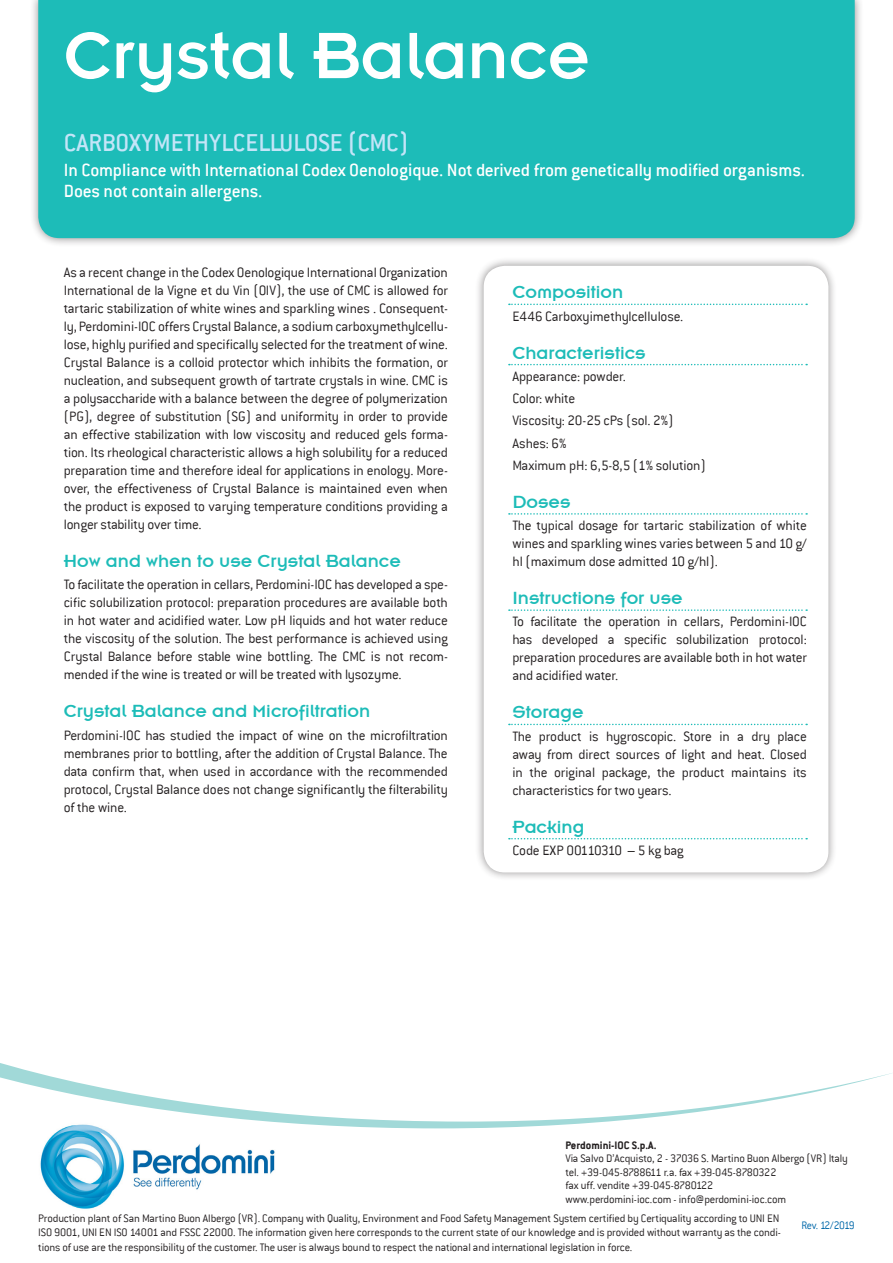
<style>
.page{position:relative;width:893px;height:1263px;background:#fff}
.page>*{position:absolute;margin:0;border:0;box-sizing:border-box;transform-origin:0 0}
.t1{font:72px "Insignia";color:#fff}
.t2{font:500 27px "Conduit ITC";color:#c4e5f8}
.t3{font:19.5px "Insignia A";color:#1dbcb8}
.t4{font:500 19.5px/21px "Conduit ITC";color:#fff}
.t5{font:300 15px/18px "Conduit ITC";letter-spacing:-.015em;color:#231f20;text-align:justify}
.pié_pagina{font:300 12px/14.4px "Conduit ITC";letter-spacing:-.015em;color:#231f20}
.pié_pagina-2{font:300 12px "Conduit ITC";letter-spacing:-.035em;color:#231f20}
.pié_pagina-3{font:700 12px "Conduit ITC";color:#231f20}
.t6{font:300 12px "Conduit ITC";letter-spacing:-.055em;color:#0068a9;scale:.95 1}
</style>
<div class="page">
<div style="left:29px;top:0;width:835px;height:248px;background:#231f20;opacity:.5"></div>
<div style="left:38px;top:0;width:817px;height:238px;background:#1dbcb8"></div>
<div style="left:475px;top:257px;width:363px;height:625px;background:#231f20;opacity:.5"></div>
<div style="left:484px;top:266px;width:344px;height:606px;background:#fff;border-radius:21px"></div>
<svg style="left:509px;top:304px;width:298px;height:1px"></svg>
<svg style="left:509px;top:364px;width:298px;height:1px"></svg>
<svg style="left:509px;top:513px;width:298px;height:2px"></svg>
<svg style="left:509px;top:609px;width:298px;height:2px"></svg>
<svg style="left:509px;top:724px;width:298px;height:1px"></svg>
<svg style="left:509px;top:838px;width:298px;height:1px"></svg>
<img style="left:40px;top:1128px;width:235px;height:81px">
<svg style="left:0;top:1063px;width:892px;height:65px"></svg>
<p class="t1" style="left:64px;top:19px;width:528px">Crystal Balance</p>
<p class="t2" style="left:64px;top:127px;width:346px">CARBOXYMETHYLCELLULOSE (CMC)</p>
<p class="t4" style="left:64px;top:159px;width:743px">In Compliance with International Codex Oenologique. Not derived from genetically modified organisms.<br>Does not contain allergens.</p>
<p class="t5" style="left:64px;top:263px;width:386px">As a recent change in the Codex Oenologique International Organization International de la Vigne et du Vin (OIV), the use of CMC is allowed for tartaric stabilization of white wines and sparkling wines . Consequent&shy;ly, Perdomini-IOC offers Crystal Balance, a sodium carboxymethylcellu&shy;lose, highly purified and specifically selected for the treatment of wine.<br>Crystal Balance is a colloid protector which inhibits the formation, or nucleation, and subsequent growth of tartrate crystals in wine. CMC is a polysaccharide with a balance between the degree of polymerization (PG), degree of substitution (SG) and uniformity in order to provide an effective stabilization with low viscosity and reduced gels forma&shy;tion. Its rheological characteristic allows a high solubility for a reduced preparation time and therefore ideal for applications in enology. More&shy;over, the effectiveness of Crystal Balance is maintained even when the product is exposed to varying temperature conditions providing a longer stability over time.</p>
<p class="t3" style="left:64px;top:551px;width:339px">How and when to use Crystal Balance</p>
<p class="t5" style="left:64px;top:576px;width:386px">To facilitate the operation in cellars, Perdomini-IOC has developed a spe&shy;cific solubilization protocol: preparation procedures are available both in hot water and acidified water. Low pH liquids and hot water reduce the viscosity of the solution. The best performance is achieved using Crystal Balance before stable wine bottling. The CMC is not recom&shy;mended if the wine is treated or will be treated with lysozyme.</p>
<p class="t3" style="left:64px;top:701px;width:308px">Crystal Balance and Microfiltration</p>
<p class="t5" style="left:64px;top:726px;width:386px">Perdomini-IOC has studied the impact of wine on the microfiltration membranes prior to bottling, after the addition of Crystal Balance. The data confirm that, when used in accordance with the recommended protocol, Crystal Balance does not change significantly the filterability of the wine.</p>
<p class="t3" style="left:512px;top:282px;width:112px">Composition</p>
<p class="t5" style="left:512px;top:307px;width:172px">E446 Carboxyimethylcellulose.</p>
<p class="t3" style="left:512px;top:342px;width:135px">Characteristics</p>
<p class="t5" style="left:512px;top:367px;width:115px">Appearance: powder.</p>
<p class="t5" style="left:512px;top:389px;width:64px">Color: white</p>
<p class="t5" style="left:512px;top:412px;width:163px">Viscosity: 20-25 cPs (sol. 2%)</p>
<p class="t5" style="left:512px;top:434px;width:56px">Ashes: 6%</p>
<p class="t5" style="left:512px;top:456px;width:195px">Maximum pH: 6,5-8,5 (1% solution)</p>
<p class="t3" style="left:512px;top:492px;width:60px">Doses</p>
<p class="t5" style="left:512px;top:516px;width:296px">The typical dosage for tartaric stabilization of white wines and sparkling wines varies between 5 and 10 g/ hl (maximum dose admitted 10 g/hl).</p>
<p class="t3" style="left:512px;top:588px;width:172px">Instructions for use</p>
<p class="t5" style="left:512px;top:613px;width:296px">To facilitate the operation in cellars, Perdomini-IOC has developed a specific solubilization protocol: preparation procedures are available both in hot water and acidified water.</p>
<p class="t3" style="left:512px;top:702px;width:73px">Storage</p>
<p class="t5" style="left:512px;top:727px;width:296px">The product is hygroscopic. Store in a dry place away from direct sources of light and heat. Closed in the original package, the product maintains its characteristics for two years.</p>
<p class="t3" style="left:512px;top:816px;width:73px">Packing</p>
<p class="t5" style="left:512px;top:841px;width:173px">Code EXP 00110310 – 5 kg bag</p>
<p class="pié_pagina-3" style="left:566px;top:1138px;width:93px">Perdomini-IOC S.p.A.</p>
<p class="pié_pagina" style="left:566px;top:1151px;width:284px">Via Salvo D’Acquisto, 2 - 37036 S. Martino Buon Albergo (VR) Italy</p>
<p class="pié_pagina-2" style="left:566px;top:1166px;width:212px">tel. +39-045-8788611 r.a. fax +39-045-8780322</p>
<p class="pié_pagina" style="left:566px;top:1178px;width:149px">fax uff. vendite +39-045-8780122</p>
<p class="pié_pagina" style="left:566px;top:1192px;width:222px">www.perdomini-ioc.com - info@perdomini-ioc.com</p>
<p class="t6" style="left:801px;top:1219px;width:57px">Rev. 12/2019</p>
<p class="pié_pagina" style="left:38px;top:1211px;width:744px">Production plant of San Martino Buon Albergo (VR). Company with Quality, Environment and Food Safety Management System certified by Certiquality according to UNI EN<br>ISO 9001, UNI EN ISO 14001 and FSSC 22000. The information given here corresponds to the current state of our knowledge and is provided without warranty as the condi&shy;tions of use are the responsibility of the customer. The user is always bound to respect the national and international legislation in force.</p>
</div>
